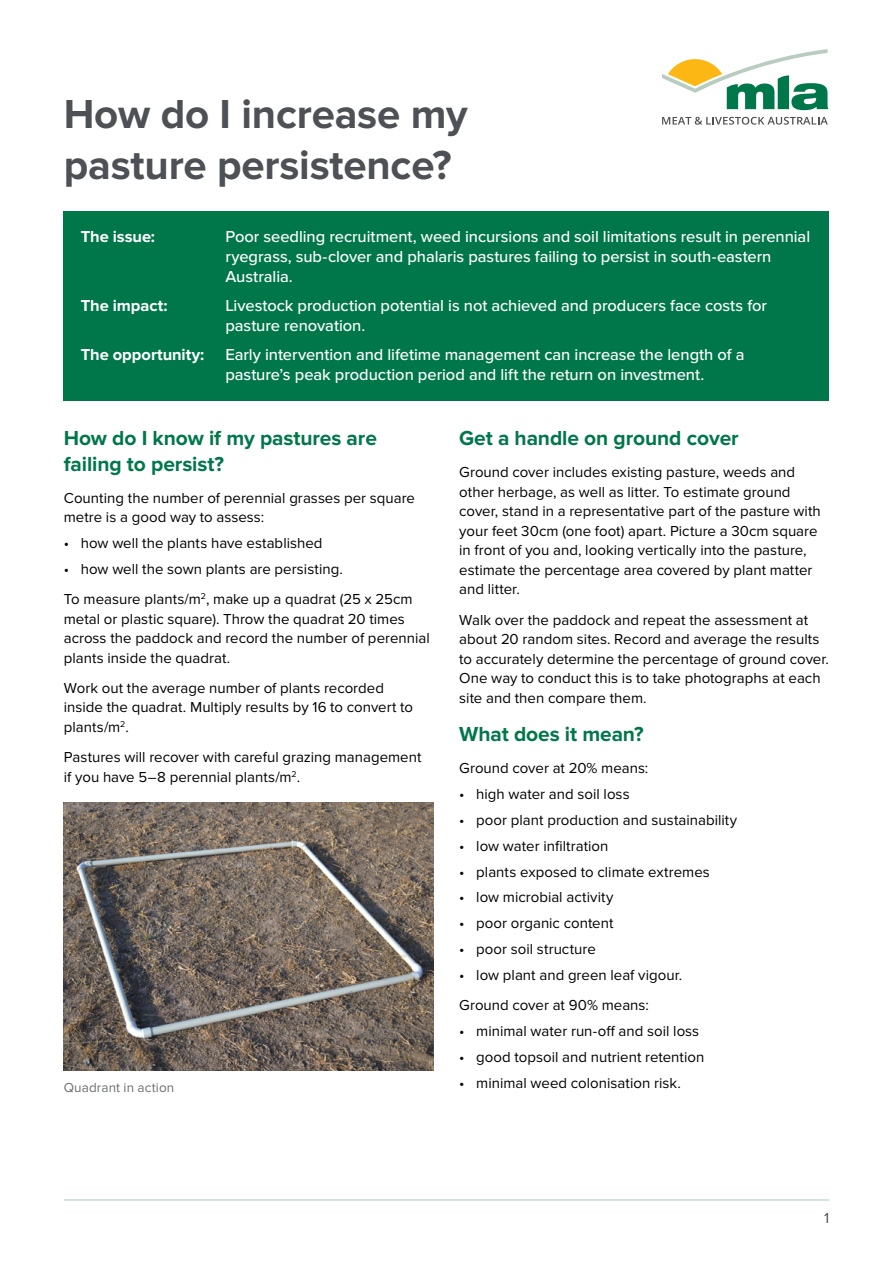
<style>
.page{position:relative;width:893px;height:1263px;background:#fff}
.page>*{position:absolute;margin:0;border:0;box-sizing:border-box;transform-origin:0 0}
.t1{font:700 42px/51px "Proxima Nova";letter-spacing:-.005em;color:#4d5054}
.t2{font:700 21px/25.5px "Proxima Nova";letter-spacing:-.005em;color:#00774a}
.t3{font:500 16.5px/20.2px "Proxima Nova";letter-spacing:-.005em;color:#fff}
.t4{font:700 16.5px "Proxima Nova";letter-spacing:-.005em;color:#fff}
.t5{font:15px/19.5px "Proxima Nova";color:#000}
.t6{font:15px "Proxima Nova";color:#4d5054}
.t7{font:13.5px "Proxima Nova";letter-spacing:.01em;color:#6d6e71}
</style>
<div class="page">
<hr style="left:64px;top:1199px;width:765px;height:2px;background:#00774a">
<svg style="left:662px;top:49px;width:167px;height:61px"></svg>
<svg style="left:662px;top:117px;width:166px;height:8px"></svg>
<div style="left:64px;top:212px;width:765px;height:189px;background:#00774a"></div>
<img style="left:64px;top:803px;width:370px;height:267px">
<h1 class="t1" style="left:64px;top:91px;width:405px">How do I increase my pasture persistence?</h1>
<p class="t4" style="left:81px;top:227px;width:76px">The issue:</p>
<p class="t3" style="left:225px;top:227px;width:586px">Poor seedling recruitment, weed incursions and soil limitations result in perennial ryegrass, sub-clover and phalaris pastures failing to persist in south‑eastern<br>Australia.</p>
<p class="t4" style="left:81px;top:296px;width:88px">The impact:</p>
<p class="t3" style="left:225px;top:296px;width:543px">Livestock production potential is not achieved and producers face costs for pasture renovation.</p>
<p class="t4" style="left:81px;top:345px;width:125px">The opportunity:</p>
<p class="t3" style="left:225px;top:345px;width:521px">Early intervention and lifetime management can increase the length of a pasture’s peak production period and lift the return on investment.</p>
<h2 class="t2" style="left:64px;top:426px;width:315px">How do I know if my pastures are failing to persist?</h2>
<p class="t5" style="left:64px;top:489px;width:353px">Counting the number of perennial grasses per square metre is a good way to assess:</p>
<p class="t5" style="left:64px;top:534px;width:260px">• how well the plants have established</p>
<p class="t5" style="left:64px;top:554px;width:350px;line-height:30.2px">• how well the sown plants are persisting.<br>To measure plants/m<sup>2</sup>, make up a quadrat (25 x 25cm</p>
<p class="t5" style="left:64px;top:609px;width:367px">metal or plastic square). Throw the quadrat 20 times across the paddock and record the number of perennial plants inside the quadrat.</p>
<p class="t5" style="left:64px;top:679px;width:351px">Work out the average number of plants recorded inside the quadrat. Multiply results by 16 to convert to plants/m<sup>2</sup>.</p>
<p class="t5" style="left:64px;top:748px;width:359px">Pastures will recover with careful grazing management if you have 5–8 perennial plants/m<sup>2</sup>.</p>
<p class="t7" style="left:64px;top:1080px;width:112px">Quadrant in action</p>
<h2 class="t2" style="left:459px;top:426px;width:281px">Get a handle on ground cover</h2>
<p class="t5" style="left:459px;top:463px;width:363px">Ground cover includes existing pasture, weeds and other herbage, as well as litter. To estimate ground cover, stand in a representative part of the pasture with your feet 30cm (one foot) apart. Picture a 30cm square in front of you and, looking vertically into the pasture, estimate the percentage area covered by plant matter and litter.</p>
<p class="t5" style="left:459px;top:610px;width:371px">Walk over the paddock and repeat the assessment at about 20 random sites. Record and average the results to accurately determine the percentage of ground cover.<br>One way to conduct this is to take photographs at each site and then compare them.</p>
<h2 class="t2" style="left:459px;top:722px;width:186px">What does it mean?</h2>
<p class="t5" style="left:459px;top:759px;width:191px">Ground cover at 20% means:</p>
<p class="t5" style="left:459px;top:785px;width:172px">• high water and soil loss</p>
<p class="t5" style="left:459px;top:810px;width:279px">• poor plant production and sustainability</p>
<p class="t5" style="left:459px;top:836px;width:151px">• low water infiltration</p>
<p class="t5" style="left:459px;top:862px;width:252px">• plants exposed to climate extremes</p>
<p class="t5" style="left:459px;top:888px;width:156px">• low microbial activity</p>
<p class="t5" style="left:459px;top:914px;width:156px">• poor organic content</p>
<p class="t5" style="left:459px;top:940px;width:138px">• poor soil structure</p>
<p class="t5" style="left:459px;top:960px;width:225px;line-height:30.2px">• low plant and green leaf vigour.<br>Ground cover at 90% means:</p>
<p class="t5" style="left:459px;top:1022px;width:242px">• minimal water run-off and soil loss</p>
<p class="t5" style="left:459px;top:1048px;width:247px">• good topsoil and nutrient retention</p>
<p class="t5" style="left:459px;top:1073px;width:223px">• minimal weed colonisation risk.</p>
<p class="t6" style="left:824px;top:1210px;width:7px">1</p>
</div>
